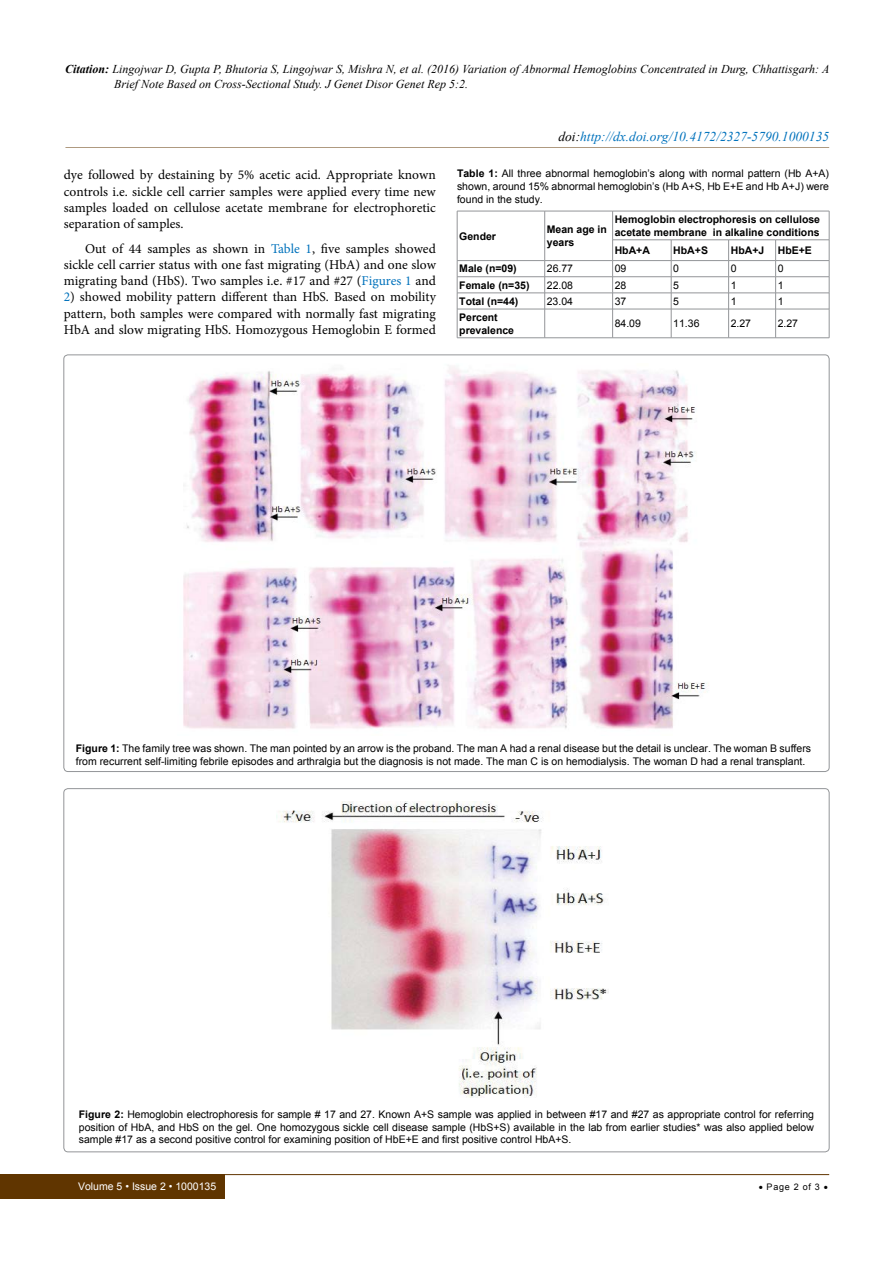
<style>
.page{position:relative;width:893px;height:1263px;background:#fff}
.page>*{position:absolute;margin:0;border:0;box-sizing:border-box;transform-origin:0 0}
.t1{font:13.5px/16.2px "Minion Pro";color:#000;text-align:justify}
.t2{font:italic 13.5px "Times New Roman";color:#0072bc}
.t3{font:italic 12px/15px "Times New Roman";color:#000}
.t4{font:10.5px/12.6px "Arial";color:#000;text-align:justify}
.t5{font:700 10.5px/12.6px "Arial";color:#000}
.t6{font:10.5px "Arial";color:#fff}
.t7{font:9px "Arial";letter-spacing:.08em;color:#000}
.s1{font-weight:700}
.s2{color:#0072bc}
.s3{color:#000}
</style>
<div class="page">
<div style="left:0;top:1174px;width:225px;height:25px;background:#603500"></div>
<hr style="left:221px;top:1174px;width:608px;height:1px;background:#603500">
<hr style="left:65px;top:147px;width:764px;height:1px;background:#603500">
<hr style="left:457px;top:211px;width:88px;height:1px;background:#939598">
<hr style="left:545px;top:211px;width:68px;height:1px;background:#939598">
<hr style="left:613px;top:211px;width:58px;height:1px;background:#939598">
<hr style="left:671px;top:211px;width:58px;height:1px;background:#939598">
<hr style="left:729px;top:211px;width:47px;height:1px;background:#939598">
<hr style="left:776px;top:211px;width:53px;height:1px;background:#939598">
<hr style="left:613px;top:240px;width:58px;height:1px;background:#939598">
<hr style="left:671px;top:240px;width:58px;height:1px;background:#939598">
<hr style="left:729px;top:240px;width:47px;height:1px;background:#939598">
<hr style="left:776px;top:240px;width:53px;height:1px;background:#939598">
<hr style="left:457px;top:260px;width:88px;height:1px;background:#939598">
<hr style="left:545px;top:260px;width:68px;height:1px;background:#939598">
<hr style="left:613px;top:260px;width:58px;height:1px;background:#939598">
<hr style="left:671px;top:260px;width:58px;height:1px;background:#939598">
<hr style="left:729px;top:260px;width:47px;height:1px;background:#939598">
<hr style="left:776px;top:260px;width:53px;height:1px;background:#939598">
<hr style="left:457px;top:276px;width:88px;height:1px;background:#939598">
<hr style="left:545px;top:276px;width:68px;height:1px;background:#939598">
<hr style="left:613px;top:276px;width:58px;height:1px;background:#939598">
<hr style="left:671px;top:276px;width:58px;height:1px;background:#939598">
<hr style="left:729px;top:276px;width:47px;height:1px;background:#939598">
<hr style="left:776px;top:276px;width:53px;height:1px;background:#939598">
<hr style="left:457px;top:293px;width:88px;height:1px;background:#939598">
<hr style="left:545px;top:293px;width:68px;height:1px;background:#939598">
<hr style="left:613px;top:293px;width:58px;height:1px;background:#939598">
<hr style="left:671px;top:293px;width:58px;height:1px;background:#939598">
<hr style="left:729px;top:293px;width:47px;height:1px;background:#939598">
<hr style="left:776px;top:293px;width:53px;height:1px;background:#939598">
<hr style="left:457px;top:309px;width:88px;height:1px;background:#939598">
<svg style="left:457px;top:211px;width:1px;height:126px"></svg>
<hr style="left:545px;top:309px;width:68px;height:1px;background:#939598">
<svg style="left:544px;top:211px;width:1px;height:126px"></svg>
<hr style="left:613px;top:309px;width:58px;height:1px;background:#939598">
<svg style="left:612px;top:211px;width:1px;height:126px"></svg>
<hr style="left:671px;top:309px;width:58px;height:1px;background:#939598">
<svg style="left:671px;top:240px;width:1px;height:97px"></svg>
<hr style="left:729px;top:309px;width:47px;height:1px;background:#939598">
<svg style="left:728px;top:241px;width:1px;height:96px"></svg>
<hr style="left:776px;top:309px;width:53px;height:1px;background:#939598">
<svg style="left:775px;top:241px;width:1px;height:96px"></svg>
<svg style="left:829px;top:211px;width:1px;height:127px"></svg>
<hr style="left:457px;top:337px;width:88px;height:1px;background:#939598">
<hr style="left:545px;top:337px;width:68px;height:1px;background:#939598">
<hr style="left:613px;top:337px;width:58px;height:1px;background:#939598">
<hr style="left:671px;top:337px;width:58px;height:1px;background:#939598">
<hr style="left:729px;top:337px;width:47px;height:1px;background:#939598">
<hr style="left:776px;top:337px;width:53px;height:1px;background:#939598">
<img style="left:183px;top:367px;width:524px;height:362px">
<img style="left:276px;top:801px;width:333px;height:296px">
<p class="t3" style="left:114px;top:62px;width:717px;text-indent:-49px"><span class="s1">Citation:</span> Lingojwar D, Gupta P, Bhutoria S, Lingojwar S, Mishra N, et al. (2016) Variation of Abnormal Hemoglobins Concentrated in Durg, Chhattisgarh: A<br>Brief Note Based on Cross-Sectional Study. J Genet Disor Genet Rep 5:2.</p>
<p class="t1" style="left:64px;top:167px;width:374px">dye followed by destaining by 5% acetic acid. Appropriate known controls i.e. sickle cell carrier samples were applied every time new samples loaded on cellulose acetate membrane for electrophoretic separation of samples.</p>
<p class="t1" style="left:64px;top:240px;width:374px;text-indent:21px">Out of 44 samples as shown in <span class="s2">Table 1</span>, five samples showed sickle cell carrier status with one fast migrating (HbA) and one slow migrating band (HbS). Two samples i.e. #17 and #27 (<span class="s2">Figures 1</span> and</p>
<p class="t1" style="left:64px;top:289px;width:374px"><span class="s2">2</span>) showed mobility pattern different than HbS. Based on mobility pattern, both samples were compared with normally fast migrating HbA and slow migrating HbS. Homozygous Hemoglobin E formed</p>
<p class="t2" style="left:558px;top:127px;width:272px"><span class="s3">doi:</span>http://dx.doi.org/10.4172/2327-5790.1000135</p>
<p class="t4" style="left:457px;top:167px;width:374px"><span class="s1">Table 1:</span> All three abnormal hemoglobin’s along with normal pattern (Hb A+A) shown, around 15% abnormal hemoglobin’s (Hb A+S, Hb E+E and Hb A+J) were found in the study.</p>
<p class="t5" style="left:459px;top:230px;width:38px">Gender</p>
<p class="t5" style="left:547px;top:224px;width:62px">Mean age in years</p>
<p class="t5" style="left:615px;top:213px;width:207px">Hemoglobin electrophoresis on cellulose acetate membrane in alkaline conditions</p>
<p class="t5" style="left:615px;top:244px;width:37px">HbA+A</p>
<p class="t5" style="left:673px;top:244px;width:36px">HbA+S</p>
<p class="t5" style="left:731px;top:244px;width:35px">HbA+J</p>
<p class="t5" style="left:778px;top:244px;width:36px">HbE+E</p>
<p class="t5" style="left:459px;top:263px;width:59px">Male (n=09)</p>
<p class="t4" style="left:547px;top:263px;width:28px">26.77</p>
<p class="t4" style="left:615px;top:263px;width:13px">09</p>
<p class="t4" style="left:673px;top:263px;width:7px">0</p>
<p class="t4" style="left:731px;top:263px;width:7px">0</p>
<p class="t4" style="left:778px;top:263px;width:7px">0</p>
<p class="t5" style="left:459px;top:279px;width:72px">Female (n=35)</p>
<p class="t4" style="left:547px;top:279px;width:28px">22.08</p>
<p class="t4" style="left:615px;top:279px;width:13px">28</p>
<p class="t4" style="left:673px;top:279px;width:7px">5</p>
<p class="t4" style="left:731px;top:279px;width:7px">1</p>
<p class="t4" style="left:778px;top:279px;width:7px">1</p>
<p class="t5" style="left:459px;top:295px;width:61px">Total (n=44)</p>
<p class="t4" style="left:547px;top:295px;width:28px">23.04</p>
<p class="t4" style="left:615px;top:295px;width:13px">37</p>
<p class="t4" style="left:673px;top:295px;width:7px">5</p>
<p class="t4" style="left:731px;top:295px;width:7px">1</p>
<p class="t4" style="left:778px;top:295px;width:7px">1</p>
<p class="t5" style="left:459px;top:311px;width:56px">Percent prevalence</p>
<p class="t4" style="left:615px;top:317px;width:28px">84.09</p>
<p class="t4" style="left:673px;top:317px;width:28px">11.36</p>
<p class="t4" style="left:731px;top:317px;width:22px">2.27</p>
<p class="t4" style="left:778px;top:317px;width:22px">2.27</p>
<p class="t4" style="left:76px;top:742px;width:737px"><span class="s1">Figure 1:</span> The family tree was shown. The man pointed by an arrow is the proband. The man A had a renal disease but the detail is unclear. The woman B suffers from recurrent self-limiting febrile episodes and arthralgia but the diagnosis is not made. The man C is on hemodialysis. The woman D had a renal transplant.</p>
<p class="t4" style="left:79px;top:1108px;width:737px"><span class="s1">Figure 2:</span> Hemoglobin electrophoresis for sample # 17 and 27. Known A+S sample was applied in between #17 and #27 as appropriate control for referring position of HbA, and HbS on the gel. One homozygous sickle cell disease sample (HbS+S) available in the lab from earlier studies* was also applied below sample #17 as a second positive control for examining position of HbE+E and first positive control HbA+S.</p>
<p class="t6" style="left:78px;top:1180px;width:140px">Volume 5 • Issue 2 • 1000135</p>
<p class="t7" style="left:759px;top:1181px;width:71px">• Page 2 of 3 •</p>
</div>
